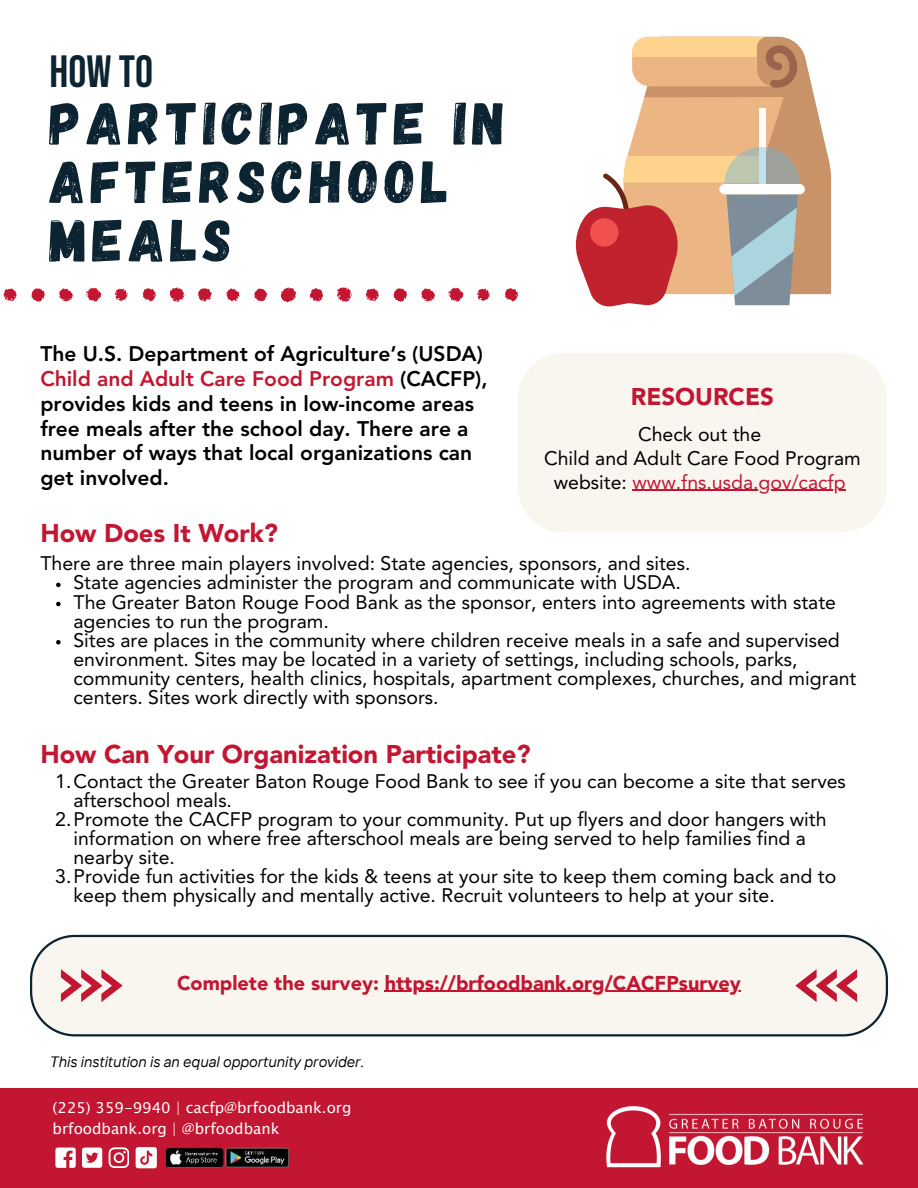
<style>
.page{position:relative;width:918px;height:1188px;background:#fff}
.page>*{position:absolute;margin:0;border:0;box-sizing:border-box;transform-origin:0 0}
.t1{font:60px/58.5px "Gagalin";letter-spacing:.09em;color:#0c2331}
.t2{font:45px "Bebas Neue";color:#0c2331}
.t3{font:900 25.5px "Avenir LT Pro";color:#c21632}
.t4{font:900 24px "Avenir LT Pro";color:#c21632}
.t5{font:800 21px/24.8px "Avenir LT Pro";color:#000}
.t6{font:900 19.8px "Avenir LT Pro";color:#c21632}
.t7{font:19.5px/19.2px "Avenir LT Pro";color:#000}
.t8{font:15px "Lucida Sans Unicode";color:#fff}
.t9{font:italic 15px "TT Interphases";color:#000}
.s1{color:#c21632}
</style>
<div class="page">
<svg style="left:31px;top:288px;width:14px;height:14px"></svg>
<svg style="left:3px;top:288px;width:14px;height:13px"></svg>
<svg style="left:86px;top:288px;width:16px;height:14px"></svg>
<svg style="left:59px;top:288px;width:14px;height:13px"></svg>
<svg style="left:281px;top:288px;width:15px;height:14px"></svg>
<svg style="left:170px;top:288px;width:15px;height:14px"></svg>
<svg style="left:393px;top:288px;width:14px;height:14px"></svg>
<svg style="left:310px;top:288px;width:13px;height:14px"></svg>
<svg style="left:142px;top:288px;width:14px;height:14px"></svg>
<svg style="left:254px;top:289px;width:14px;height:12px"></svg>
<svg style="left:365px;top:288px;width:14px;height:13px"></svg>
<svg style="left:226px;top:289px;width:14px;height:12px"></svg>
<svg style="left:115px;top:289px;width:13px;height:12px"></svg>
<svg style="left:198px;top:288px;width:14px;height:14px"></svg>
<svg style="left:448px;top:288px;width:16px;height:14px"></svg>
<svg style="left:337px;top:287px;width:15px;height:15px"></svg>
<svg style="left:421px;top:288px;width:14px;height:13px"></svg>
<svg style="left:505px;top:288px;width:14px;height:14px"></svg>
<svg style="left:477px;top:289px;width:13px;height:12px"></svg>
<div style="left:518px;top:353px;width:369px;height:179px;background:#f9f6ef;border-radius:45px"></div>
<div style="left:0;top:1089px;width:918px;height:99px;background:#c21632"></div>
<svg style="left:82px;top:1148px;width:20px;height:20px"></svg>
<svg style="left:55px;top:1148px;width:21px;height:20px"></svg>
<svg style="left:136px;top:1147px;width:21px;height:21px"></svg>
<svg style="left:109px;top:1147px;width:20px;height:21px"></svg>
<img style="left:606px;top:1106px;width:258px;height:62px">
<img style="left:165px;top:1147px;width:124px;height:21px">
<svg style="left:630px;top:98px;width:14px;height:49px"></svg>
<svg style="left:644px;top:45px;width:182px;height:102px;background:#e1b187"></svg>
<svg style="left:632px;top:37px;width:166px;height:51px;background:#e4b381"></svg>
<div style="left:759px;top:109px;width:7px;height:153px;background:#fff"></div>
<svg style="left:575px;top:147px;width:256px;height:160px"></svg>
<div style="left:590px;top:218px;width:29px;height:29px;background:#f0514e;border-radius:50%"></div>
<svg style="left:56px;top:583px;width:5px;height:4px"></svg>
<svg style="left:56px;top:602px;width:5px;height:4px"></svg>
<svg style="left:56px;top:640px;width:5px;height:5px"></svg>
<svg style="left:30px;top:935px;width:858px;height:101px"></svg>
<svg style="left:61px;top:969px;width:62px;height:33px"></svg>
<svg style="left:795px;top:969px;width:62px;height:33px"></svg>
<hr style="left:385px;top:991px;width:356px;height:1px;background:#c21632">
<hr style="left:633px;top:490px;width:213px;height:1px;background:#c21632">
<h2 class="t2" style="left:50px;top:46px;width:105px">HOW TO</h2>
<h1 class="t1" style="left:50px;top:95px;width:457px">PARTICIPATE IN<br>AFTERSCHOOL<br>MEALS</h1>
<p class="t5" style="left:40px;top:342px;width:449px">The U.S. Department of Agriculture’s (USDA)<br><span class="s1">Child and Adult Care Food Program</span> (CACFP), provides kids and teens in low-income areas free meals after the school day. There are a number of ways that local organizations can get involved.</p>
<p class="t4" style="left:631px;top:382px;width:145px">RESOURCES</p>
<p class="t7" style="left:544px;top:423px;width:318px;line-height:23.7px;text-align:center">Check out the<br>Child and Adult Care Food Program website: <span class="s1">www.fns.usda.gov/cacfp</span></p>
<h3 class="t3" style="left:40px;top:518px;width:239px">How Does It Work?</h3>
<p class="t7" style="left:73px;top:554px;width:785px;text-indent:-33px">There are three main players involved: State agencies, sponsors, and sites.<br>State agencies administer the program and communicate with USDA.<br>The Greater Baton Rouge Food Bank as the sponsor, enters into agreements with state agencies to run the program.<br>Sites are places in the community where children receive meals in a safe and supervised environment. Sites may be located in a variety of settings, including schools, parks, community centers, health clinics, hospitals, apartment complexes, churches, and migrant centers. Sites work directly with sponsors.</p>
<h3 class="t3" style="left:40px;top:738px;width:492px">How Can Your Organization Participate?</h3>
<p class="t7" style="left:55px;top:771px;width:792px">1.Contact the Greater Baton Rouge Food Bank to see if you can become a site that serves</p>
<p class="t7" style="left:73px;top:790px;width:160px">afterschool meals.</p>
<p class="t7" style="left:55px;top:809px;width:773px">2.Promote the CACFP program to your community. Put up flyers and door hangers with</p>
<p class="t7" style="left:73px;top:829px;width:734px">information on where free afterschool meals are being served to help families find a</p>
<p class="t7" style="left:73px;top:848px;width:103px">nearby site.</p>
<p class="t7" style="left:55px;top:867px;width:783px">3.Provide fun activities for the kids &amp; teens at your site to keep them coming back and to</p>
<p class="t7" style="left:73px;top:886px;width:703px">keep them physically and mentally active. Recruit volunteers to help at your site.</p>
<p class="t6" style="left:177px;top:971px;width:565px">Complete the survey: https://brfoodbank.org/CACFPsurvey</p>
<p class="t9" style="left:50px;top:1052px;width:315px">This institution is an equal opportunity provider.</p>
<p class="t8" style="left:53px;top:1096px;width:300px">(225) 359-9940 | cacfp@brfoodbank.org</p>
<p class="t8" style="left:53px;top:1116px;width:228px">brfoodbank.org | @brfoodbank</p>
</div>
